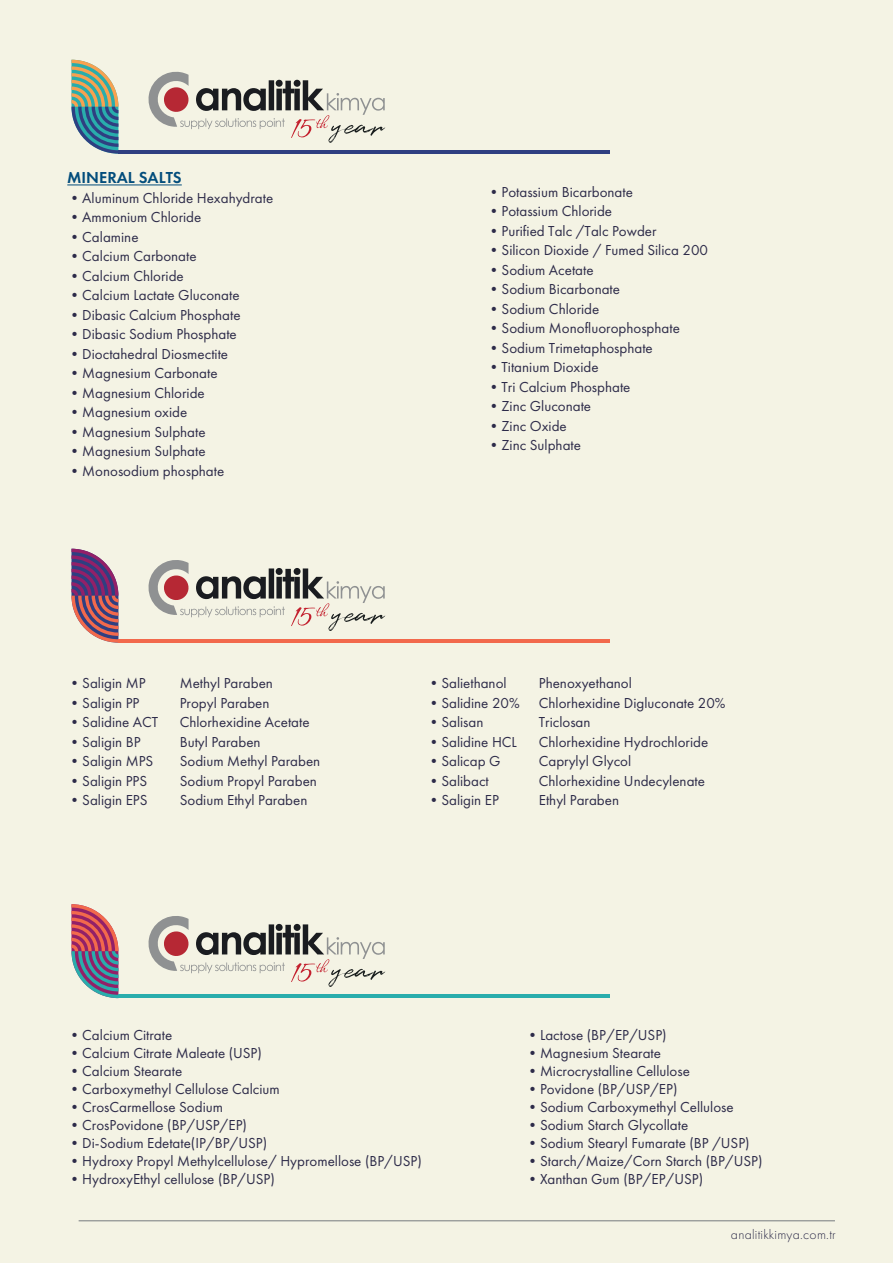
<style>
.page{position:relative;width:893px;height:1263px;background:#f4f3e4}
.page>*{position:absolute;margin:0;border:0;box-sizing:border-box;transform-origin:0 0}
.t1{font:600 16.5px "Futura PT";color:#034d7c}
.t2{font:15px "Futura PT";color:#2d2b49}
.t3{font:300 13.8px "Futura PT";letter-spacing:.02em;color:#2d2b49}
</style>
<div class="page">
<hr style="left:67px;top:185px;width:115px;height:1px;background:#034d7c">
<svg style="left:148px;top:71px;width:237px;height:72px"></svg>
<svg style="left:148px;top:560px;width:237px;height:71px"></svg>
<svg style="left:148px;top:916px;width:237px;height:71px"></svg>
<svg style="left:71px;top:904px;width:47px;height:94px"></svg>
<hr style="left:118px;top:995px;width:492px;height:3px;background:#29adac">
<svg style="left:71px;top:549px;width:47px;height:94px"></svg>
<hr style="left:118px;top:639px;width:492px;height:4px;background:#f2694c">
<svg style="left:71px;top:60px;width:47px;height:94px"></svg>
<hr style="left:118px;top:150px;width:492px;height:4px;background:#2f3f81">
<hr style="left:79px;top:1220px;width:756px;height:1px;background:#767b7f">
<p class="t1" style="left:67px;top:167px;width:116px">MINERAL SALTS</p>
<p class="t2" style="left:67px;top:189px;width:207px">•Aluminum Chloride Hexahydrate</p>
<p class="t2" style="left:67px;top:208px;width:136px">•Ammonium Chloride</p>
<p class="t2" style="left:67px;top:228px;width:73px">•Calamine</p>
<p class="t2" style="left:67px;top:247px;width:131px">•Calcium Carbonate</p>
<p class="t2" style="left:67px;top:267px;width:118px">•Calcium Chloride</p>
<p class="t2" style="left:67px;top:286px;width:174px">•Calcium Lactate Gluconate</p>
<p class="t2" style="left:67px;top:306px;width:175px">•Dibasic Calcium Phosphate</p>
<p class="t2" style="left:67px;top:325px;width:171px">•Dibasic Sodium Phosphate</p>
<p class="t2" style="left:67px;top:345px;width:162px">•Dioctahedral Diosmectite</p>
<p class="t2" style="left:67px;top:364px;width:152px">•Magnesium Carbonate</p>
<p class="t2" style="left:67px;top:384px;width:139px">•Magnesium Chloride</p>
<p class="t2" style="left:67px;top:403px;width:122px">•Magnesium oxide</p>
<p class="t2" style="left:67px;top:423px;width:140px">•Magnesium Sulphate</p>
<p class="t2" style="left:67px;top:442px;width:140px">•Magnesium Sulphate</p>
<p class="t2" style="left:67px;top:462px;width:158px">•Monosodium phosphate</p>
<p class="t2" style="left:67px;top:674px;width:80px">•Saligin MP</p>
<p class="t2" style="left:180px;top:674px;width:95px">Methyl Paraben</p>
<p class="t2" style="left:67px;top:694px;width:74px">•Saligin PP</p>
<p class="t2" style="left:180px;top:694px;width:91px">Propyl Paraben</p>
<p class="t2" style="left:67px;top:713px;width:93px">•Salidine ACT</p>
<p class="t2" style="left:180px;top:713px;width:131px">Chlorhexidine Acetate</p>
<p class="t2" style="left:67px;top:733px;width:75px">•Saligin BP</p>
<p class="t2" style="left:180px;top:733px;width:82px">Butyl Paraben</p>
<p class="t2" style="left:67px;top:752px;width:88px">•Saligin MPS</p>
<p class="t2" style="left:180px;top:752px;width:142px">Sodium Methyl Paraben</p>
<p class="t2" style="left:67px;top:772px;width:81px">•Saligin PPS</p>
<p class="t2" style="left:180px;top:772px;width:139px">Sodium Propyl Paraben</p>
<p class="t2" style="left:67px;top:791px;width:82px">•Saligin EPS</p>
<p class="t2" style="left:180px;top:791px;width:129px">Sodium Ethyl Paraben</p>
<p class="t2" style="left:487px;top:183px;width:148px">•Potassium Bicarbonate</p>
<p class="t2" style="left:487px;top:202px;width:127px">•Potassium Chloride</p>
<p class="t2" style="left:487px;top:222px;width:171px">•Purified Talc /Talc Powder</p>
<p class="t2" style="left:487px;top:241px;width:223px">•Silicon Dioxide / Fumed Silica 200</p>
<p class="t2" style="left:487px;top:261px;width:109px">•Sodium Acetate</p>
<p class="t2" style="left:487px;top:280px;width:135px">•Sodium Bicarbonate</p>
<p class="t2" style="left:487px;top:300px;width:114px">•Sodium Chloride</p>
<p class="t2" style="left:487px;top:319px;width:195px">•Sodium Monofluorophosphate</p>
<p class="t2" style="left:487px;top:339px;width:168px">•Sodium Trimetaphosphate</p>
<p class="t2" style="left:487px;top:358px;width:114px">•Titanium Dioxide</p>
<p class="t2" style="left:487px;top:378px;width:145px">•Tri Calcium Phosphate</p>
<p class="t2" style="left:487px;top:397px;width:106px">•Zinc Gluconate</p>
<p class="t2" style="left:487px;top:417px;width:82px">•Zinc Oxide</p>
<p class="t2" style="left:487px;top:436px;width:96px">•Zinc Sulphate</p>
<p class="t2" style="left:426px;top:674px;width:82px">•Saliethanol</p>
<p class="t2" style="left:539px;top:674px;width:95px">Phenoxyethanol</p>
<p class="t2" style="left:426px;top:694px;width:95px">•Salidine 20%</p>
<p class="t2" style="left:539px;top:694px;width:188px">Chlorhexidine Digluconate 20%</p>
<p class="t2" style="left:426px;top:713px;width:59px">•Salisan</p>
<p class="t2" style="left:539px;top:713px;width:53px">Triclosan</p>
<p class="t2" style="left:426px;top:733px;width:92px">•Salidine HCL</p>
<p class="t2" style="left:539px;top:733px;width:171px">Chlorhexidine Hydrochloride</p>
<p class="t2" style="left:426px;top:752px;width:76px">•Salicap G</p>
<p class="t2" style="left:539px;top:752px;width:94px">Caprylyl Glycol</p>
<p class="t2" style="left:426px;top:772px;width:64px">•Salibact</p>
<p class="t2" style="left:539px;top:772px;width:168px">Chlorhexidine Undecylenate</p>
<p class="t2" style="left:426px;top:791px;width:74px">•Saligin EP</p>
<p class="t2" style="left:539px;top:791px;width:82px">Ethyl Paraben</p>
<p class="t2" style="left:67px;top:1026px;width:106px">•Calcium Citrate</p>
<p class="t2" style="left:67px;top:1044px;width:196px">•Calcium Citrate Maleate (USP)</p>
<p class="t2" style="left:67px;top:1062px;width:116px">•Calcium Stearate</p>
<p class="t2" style="left:67px;top:1080px;width:214px">•Carboxymethyl Cellulose Calcium</p>
<p class="t2" style="left:67px;top:1098px;width:157px">•CrosCarmellose Sodium</p>
<p class="t2" style="left:67px;top:1116px;width:181px">•CrosPovidone (BP/USP/EP)</p>
<p class="t2" style="left:67px;top:1134px;width:201px">•Di-Sodium Edetate(IP/BP/USP)</p>
<p class="t2" style="left:67px;top:1152px;width:356px">•Hydroxy Propyl Methylcellulose/ Hypromellose (BP/USP)</p>
<p class="t2" style="left:67px;top:1170px;width:209px">•HydroxyEthyl cellulose (BP/USP)</p>
<p class="t2" style="left:525px;top:1026px;width:143px">•Lactose (BP/EP/USP)</p>
<p class="t2" style="left:525px;top:1044px;width:137px">•Magnesium Stearate</p>
<p class="t2" style="left:525px;top:1062px;width:166px">•Microcrystalline Cellulose</p>
<p class="t2" style="left:525px;top:1080px;width:154px">•Povidone (BP/USP/EP)</p>
<p class="t2" style="left:525px;top:1098px;width:210px">•Sodium Carboxymethyl Cellulose</p>
<p class="t2" style="left:525px;top:1116px;width:165px">•Sodium Starch Glycollate</p>
<p class="t2" style="left:525px;top:1134px;width:226px">•Sodium Stearyl Fumarate (BP /USP)</p>
<p class="t2" style="left:525px;top:1152px;width:239px">•Starch/Maize/Corn Starch (BP/USP)</p>
<p class="t2" style="left:525px;top:1170px;width:180px">•Xanthan Gum (BP/EP/USP)</p>
<p class="t3" style="left:731px;top:1227px;width:106px">analitikkimya.com.tr</p>
</div>
